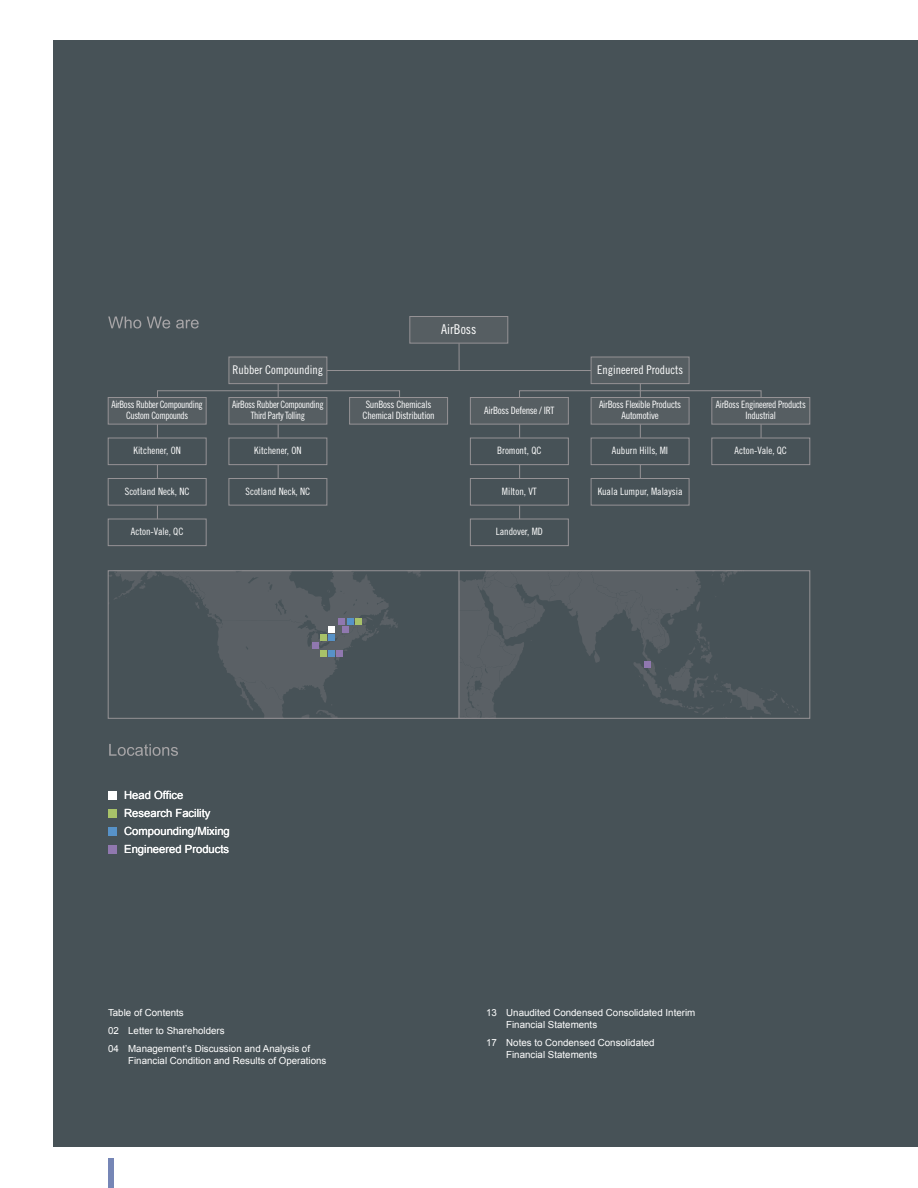
<style>
.page{position:relative;width:918px;height:1188px;background:#fff}
.page>*{position:absolute;margin:0;border:0;box-sizing:border-box;transform-origin:0 0}
.t1{font:13.5px "Trade Gothic Cond Eighteen";color:#fff}
.t2{font:12px "Trade Gothic Cond Eighteen";color:#fff}
.t3{font:11.25px/18px "Arial";color:#fff}
.t4{font:10.2px "Trade Gothic Cond Eighteen";color:#fff}
.t5{font:10.2px/10.5px "Trade Gothic Cond Eighteen";letter-spacing:-.025em;color:#fff;text-align:center;scale:.95 1}
.t6{font:10.2px/10.5px "Trade Gothic Cond Eighteen";letter-spacing:-.025em;color:#fff;text-align:center}
.t7{font:9.75px/18px "Arial";color:#fff}
</style>
<div class="page">
<div style="left:54px;top:40px;width:864px;height:1108px;background:#475257"></div>
<svg style="left:109px;top:744px;width:68px;height:12px"></svg>
<div style="left:410px;top:317px;width:98px;height:26px;background:#565e62"></div>
<div style="left:410px;top:316px;width:98px;height:27px;border:1px solid #959295"></div>
<div style="left:229px;top:357px;width:98px;height:26px;background:#565e62"></div>
<div style="left:229px;top:357px;width:98px;height:27px;border:1px solid #959295"></div>
<div style="left:591px;top:357px;width:98px;height:26px;background:#565e62"></div>
<div style="left:591px;top:357px;width:98px;height:27px;border:1px solid #959295"></div>
<div style="left:108px;top:398px;width:98px;height:26px;background:#565e62"></div>
<div style="left:108px;top:397px;width:98px;height:27px;border:1px solid #959295"></div>
<div style="left:229px;top:398px;width:98px;height:26px;background:#565e62"></div>
<div style="left:229px;top:397px;width:98px;height:27px;border:1px solid #959295"></div>
<div style="left:350px;top:398px;width:97px;height:26px;background:#565e62"></div>
<div style="left:349px;top:397px;width:99px;height:27px;border:1px solid #959295"></div>
<div style="left:471px;top:398px;width:97px;height:26px;background:#565e62"></div>
<div style="left:470px;top:397px;width:99px;height:27px;border:1px solid #959295"></div>
<div style="left:591px;top:398px;width:98px;height:26px;background:#565e62"></div>
<div style="left:591px;top:397px;width:98px;height:27px;border:1px solid #959295"></div>
<div style="left:712px;top:398px;width:98px;height:26px;background:#565e62"></div>
<div style="left:712px;top:397px;width:98px;height:27px;border:1px solid #959295"></div>
<div style="left:108px;top:438px;width:98px;height:27px;border:1px solid #959295"></div>
<div style="left:229px;top:438px;width:98px;height:27px;border:1px solid #959295"></div>
<div style="left:470px;top:438px;width:99px;height:27px;border:1px solid #959295"></div>
<div style="left:591px;top:438px;width:98px;height:27px;border:1px solid #959295"></div>
<div style="left:712px;top:438px;width:98px;height:27px;border:1px solid #959295"></div>
<div style="left:108px;top:478px;width:98px;height:27px;border:1px solid #959295"></div>
<div style="left:108px;top:519px;width:98px;height:27px;border:1px solid #959295"></div>
<div style="left:470px;top:519px;width:99px;height:27px;border:1px solid #959295"></div>
<div style="left:229px;top:478px;width:98px;height:27px;border:1px solid #959295"></div>
<div style="left:470px;top:478px;width:99px;height:27px;border:1px solid #959295"></div>
<div style="left:591px;top:478px;width:98px;height:27px;border:1px solid #959295"></div>
<svg style="left:157px;top:424px;width:1px;height:14px"></svg>
<svg style="left:157px;top:465px;width:1px;height:13px"></svg>
<svg style="left:157px;top:505px;width:1px;height:14px"></svg>
<svg style="left:278px;top:424px;width:1px;height:14px"></svg>
<svg style="left:278px;top:465px;width:1px;height:13px"></svg>
<svg style="left:519px;top:424px;width:1px;height:14px"></svg>
<svg style="left:459px;top:343px;width:1px;height:27px"></svg>
<hr style="left:327px;top:370px;width:264px;height:1px;background:#959295">
<svg style="left:519px;top:465px;width:1px;height:13px"></svg>
<svg style="left:519px;top:505px;width:1px;height:14px"></svg>
<svg style="left:640px;top:424px;width:1px;height:14px"></svg>
<svg style="left:640px;top:465px;width:1px;height:13px"></svg>
<svg style="left:761px;top:424px;width:1px;height:14px"></svg>
<div style="left:519px;top:391px;width:242px;height:7px;border:1px solid #959295"></div>
<div style="left:108px;top:1158px;width:5px;height:30px;background:#7686b6"></div>
<svg style="left:108px;top:317px;width:91px;height:12px"></svg>
<div style="left:108px;top:791px;width:9px;height:8px;background:#fff"></div>
<div style="left:108px;top:809px;width:9px;height:8px;background:#a8c269"></div>
<div style="left:108px;top:827px;width:9px;height:8px;background:#5792c8"></div>
<div style="left:108px;top:845px;width:9px;height:8px;background:#9078af"></div>
<div style="left:157px;top:391px;width:243px;height:7px;border:1px solid #959295"></div>
<svg style="left:108px;top:571px;width:693px;height:148px"></svg>
<div style="left:328px;top:650px;width:7px;height:7px;background:#5792c8"></div>
<div style="left:336px;top:650px;width:7px;height:7px;background:#9078af"></div>
<div style="left:320px;top:650px;width:6px;height:7px;background:#a8c269"></div>
<div style="left:312px;top:642px;width:6px;height:7px;background:#9078af"></div>
<div style="left:343px;top:626px;width:6px;height:7px;background:#9078af"></div>
<h1 class="t1" style="left:441px;top:324px;width:37px">AirBoss</h1>
<p class="t2" style="left:233px;top:365px;width:92px">Rubber Compounding</p>
<p class="t2" style="left:597px;top:365px;width:87px">Engineered Products</p>
<p class="t5" style="left:111px;top:400px;width:98px">AirBoss Rubber Compounding<br>Custom Compounds</p>
<p class="t5" style="left:232px;top:400px;width:98px">AirBoss Rubber Compounding<br>Third Party Tolling</p>
<p class="t6" style="left:363px;top:400px;width:73px">SunBoss Chemicals<br>Chemical Distribution</p>
<p class="t6" style="left:484px;top:406px;width:72px">AirBoss Defense / IRT</p>
<p class="t6" style="left:599px;top:400px;width:84px">AirBoss Flexible Products<br>Automotive</p>
<p class="t5" style="left:716px;top:400px;width:96px">AirBoss Engineered Products<br>Industrial</p>
<p class="t4" style="left:134px;top:447px;width:49px">Kitchener, ON</p>
<p class="t4" style="left:254px;top:447px;width:49px">Kitchener, ON</p>
<p class="t4" style="left:497px;top:447px;width:46px">Bromont, QC</p>
<p class="t4" style="left:612px;top:447px;width:58px">Auburn Hills, MI</p>
<p class="t4" style="left:735px;top:447px;width:54px">Acton-Vale, QC</p>
<p class="t4" style="left:125px;top:487px;width:66px">Scotland Neck, NC</p>
<p class="t4" style="left:131px;top:528px;width:54px">Acton-Vale, QC</p>
<p class="t4" style="left:496px;top:528px;width:49px">Landover, MD</p>
<p class="t4" style="left:246px;top:487px;width:66px">Scotland Neck, NC</p>
<p class="t4" style="left:502px;top:487px;width:36px">Milton, VT</p>
<p class="t4" style="left:598px;top:487px;width:86px">Kuala Lumpur, Malaysia</p>
<p class="t3" style="left:124px;top:787px;width:107px">Head Office<br>Research Facility<br>Compounding/Mixing<br>Engineered Products</p>
<p class="t7" style="left:108px;top:1003px;width:204px">Table of Contents<br>02 Letter to Shareholders<br>04 Management’s Discussion and Analysis of</p>
<p class="t7" style="left:128px;top:1052px;width:200px">Financial Condition and Results of Operations</p>
<p class="t7" style="left:506px;top:1006px;width:191px;line-height:12px;text-indent:-20px">13 Unaudited Condensed Consolidated Interim<br>Financial Statements</p>
<p class="t7" style="left:506px;top:1037px;width:150px;line-height:12px;text-indent:-20px">17 Notes to Condensed Consolidated<br>Financial Statements</p>
</div>
